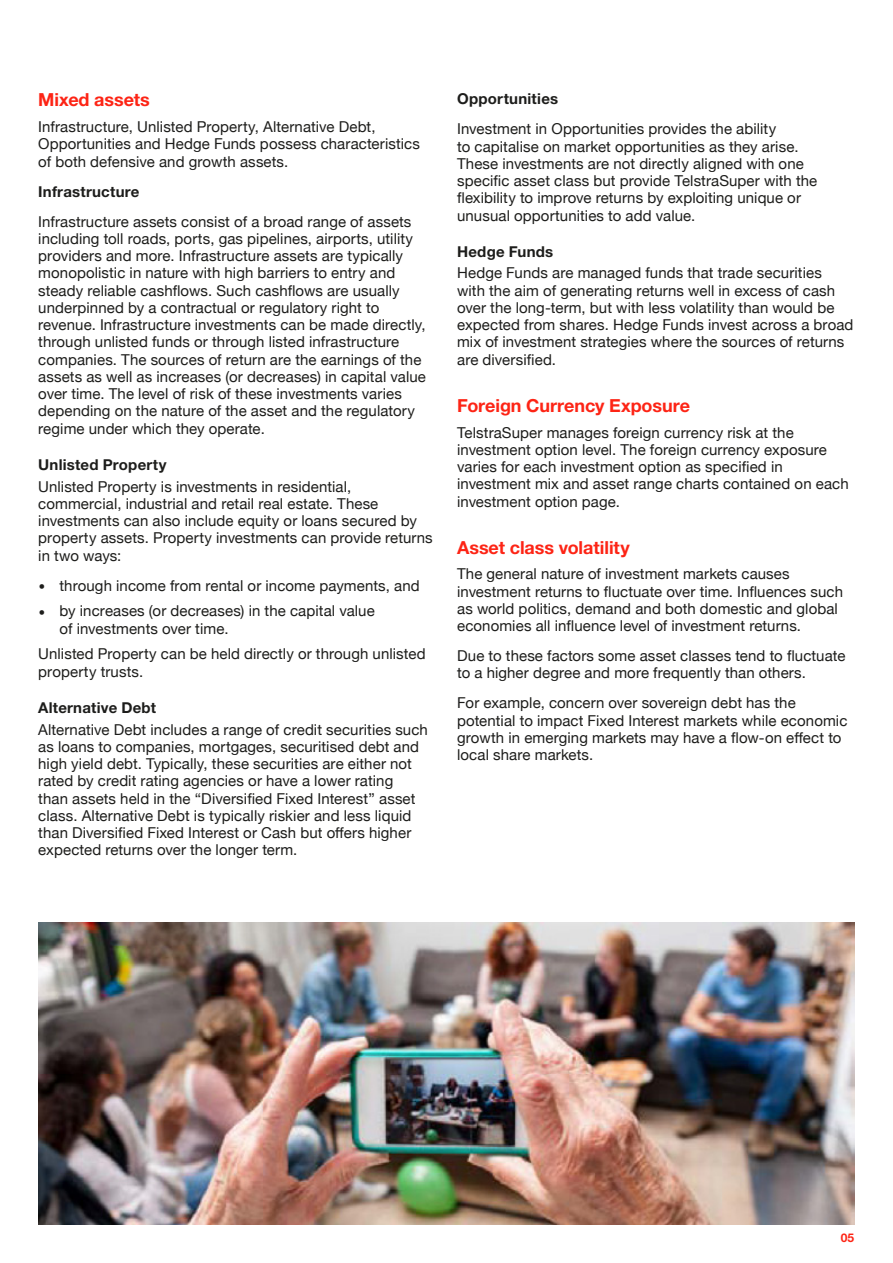
<style>
.page{position:relative;width:893px;height:1263px;background:#fff}
.page>*{position:absolute;margin:0;border:0;box-sizing:border-box;transform-origin:0 0}
.t1{font:700 18px "Helvetica Neue LT Std";letter-spacing:-.005em;color:#fd2415}
.t2{font:15px/17.2px "Helvetica Neue";letter-spacing:.005em;color:#1d1d1b}
.t3{font:700 15px "Helvetica Neue LT Std";letter-spacing:.015em;color:#1d1d1b}
.t4{font:700 12px "Helvetica Neue LT Std";color:#fd2415}
.s1{font-size:21px}
</style>
<div class="page">
<img style="left:38px;top:923px;width:816px;height:302px">
<p class="t1" style="left:38px;top:89px;width:113px">Mixed assets</p>
<p class="t2" style="left:38px;top:119px;width:383px">Infrastructure, Unlisted Property, Alternative Debt,<br>Opportunities and Hedge Funds possess characteristics of both defensive and growth assets.</p>
<p class="t3" style="left:38px;top:182px;width:103px">Infrastructure</p>
<p class="t2" style="left:38px;top:214px;width:389px">Infrastructure assets consist of a broad range of assets including toll roads, ports, gas pipelines, airports, utility providers and more. Infrastructure assets are typically monopolistic in nature with high barriers to entry and steady reliable cashflows. Such cashflows are usually underpinned by a contractual or regulatory right to revenue. Infrastructure investments can be made directly, through unlisted funds or through listed infrastructure companies. The sources of return are the earnings of the assets as well as increases (or decreases) in capital value over time. The level of risk of these investments varies depending on the nature of the asset and the regulatory regime under which they operate.</p>
<p class="t3" style="left:38px;top:455px;width:130px">Unlisted Property</p>
<p class="t2" style="left:38px;top:478px;width:396px">Unlisted Property is investments in residential, commercial, industrial and retail real estate. These investments can also include equity or loans secured by property assets. Property investments can provide returns in two ways:</p>
<p class="t2" style="left:38px;top:577px;width:383px"><span class="s1">•</span> through income from rental or income payments, and</p>
<p class="t2" style="left:60px;top:603px;width:317px;text-indent:-21px"><span class="s1">•</span> by increases (or decreases) in the capital value of investments over time.</p>
<p class="t2" style="left:38px;top:646px;width:389px">Unlisted Property can be held directly or through unlisted property trusts.</p>
<p class="t3" style="left:38px;top:698px;width:119px">Alternative Debt</p>
<p class="t2" style="left:38px;top:721px;width:391px">Alternative Debt includes a range of credit securities such as loans to companies, mortgages, securitised debt and high yield debt. Typically, these securities are either not rated by credit rating agencies or have a lower rating<br>than assets held in the “Diversified Fixed Interest” asset class. Alternative Debt is typically riskier and less liquid than Diversified Fixed Interest or Cash but offers higher expected returns over the longer term.</p>
<p class="t3" style="left:457px;top:90px;width:103px">Opportunities</p>
<p class="t2" style="left:457px;top:121px;width:362px">Investment in Opportunities provides the ability<br>to capitalise on market opportunities as they arise.<br>These investments are not directly aligned with one specific asset class but provide TelstraSuper with the flexibility to improve returns by exploiting unique or unusual opportunities to add value.</p>
<p class="t3" style="left:457px;top:242px;width:98px">Hedge Funds</p>
<p class="t2" style="left:457px;top:265px;width:398px">Hedge Funds are managed funds that trade securities with the aim of generating returns well in excess of cash over the long-term, but with less volatility than would be expected from shares. Hedge Funds invest across a broad mix of investment strategies where the sources of returns are diversified.</p>
<p class="t1" style="left:457px;top:394px;width:234px">Foreign Currency Exposure</p>
<p class="t2" style="left:457px;top:424px;width:393px">TelstraSuper manages foreign currency risk at the investment option level. The foreign currency exposure varies for each investment option as specified in investment mix and asset range charts contained on each investment option page.</p>
<p class="t1" style="left:457px;top:536px;width:174px">Asset class volatility</p>
<p class="t2" style="left:457px;top:566px;width:387px">The general nature of investment markets causes investment returns to fluctuate over time. Influences such as world politics, demand and both domestic and global economies all influence level of investment returns.</p>
<p class="t2" style="left:457px;top:648px;width:390px">Due to these factors some asset classes tend to fluctuate to a higher degree and more frequently than others.</p>
<p class="t2" style="left:457px;top:695px;width:392px">For example, concern over sovereign debt has the potential to impact Fixed Interest markets while economic growth in emerging markets may have a flow-on effect to local share markets.</p>
<p class="t4" style="left:841px;top:1230px;width:15px">05</p>
</div>
